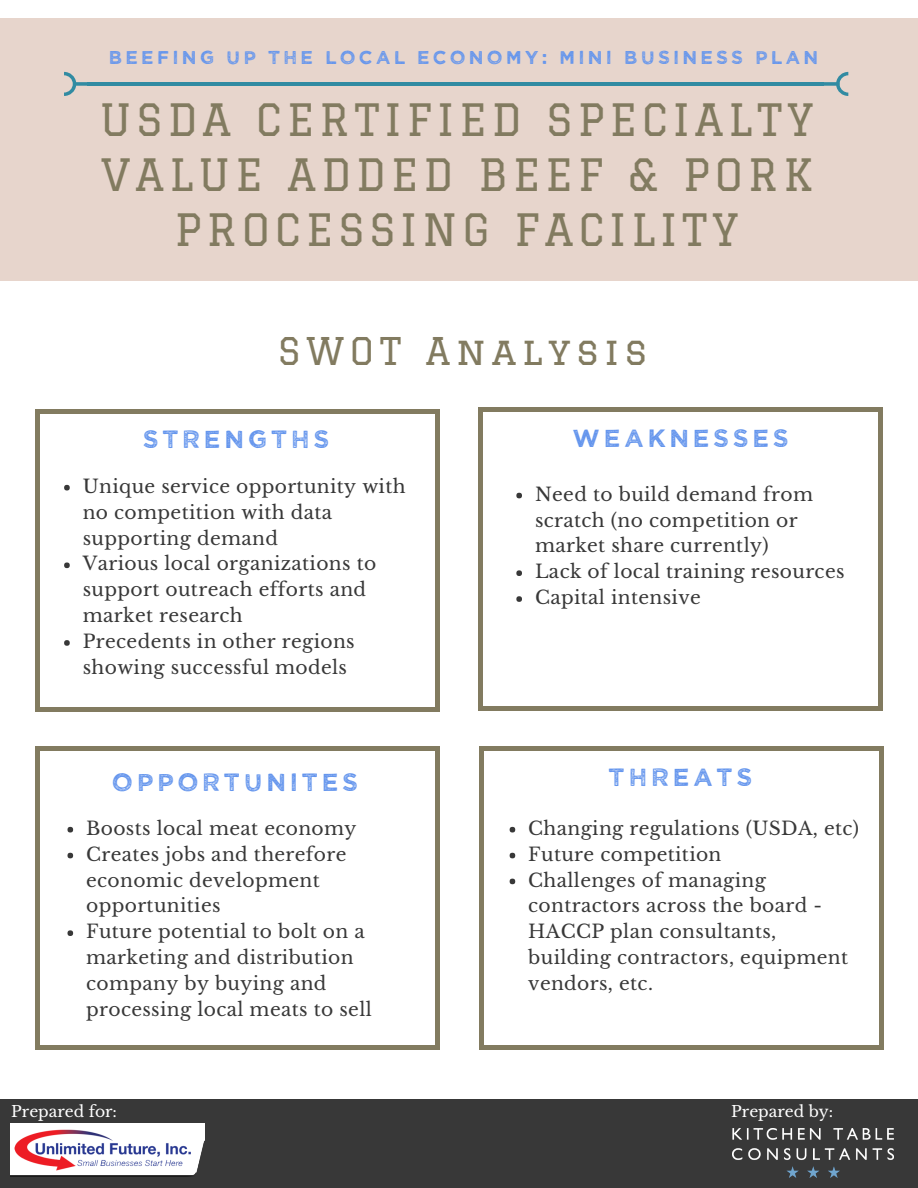
<style>
.page{position:relative;width:918px;height:1188px;background:#fff}
.page>*{position:absolute;margin:0;border:0;box-sizing:border-box;transform-origin:0 0}
.t1{font:43.65px/55.2px "Graduate";letter-spacing:.11em;color:#827b60;text-align:center}
.t2{font:37.35px "Graduate";letter-spacing:.15em;color:#827b60}
.t3{font:24.9px "Wicked Grit";letter-spacing:.15em;color:#6495ed}
.t4{font:18.75px/25.8px "Libre Baskerville";letter-spacing:.02em;color:#383838}
.t5{font:18.75px "Wicked Grit";letter-spacing:.17em;color:#6495ed}
.t6{font:15.6px "Libre Baskerville";color:#fff}
</style>
<div class="page">
<div style="left:0;top:1099px;width:918px;height:89px;background:#383838"></div>
<div style="left:0;top:18px;width:918px;height:262px;background:#e7d5cc"></div>
<hr style="left:88px;top:82px;width:736px;height:4px;background:#318ba2">
<svg style="left:824px;top:72px;width:24px;height:24px"></svg>
<svg style="left:64px;top:72px;width:24px;height:24px"></svg>
<img style="left:732px;top:1128px;width:161px;height:50px">
<img style="left:10px;top:1124px;width:195px;height:53px">
<svg style="left:435px;top:707px;width:5px;height:5px"></svg>
<div style="left:35px;top:413px;width:5px;height:294px;background:#827b60"></div>
<svg style="left:35px;top:707px;width:5px;height:5px"></svg>
<div style="left:435px;top:413px;width:5px;height:294px;background:#827b60"></div>
<div style="left:40px;top:707px;width:395px;height:5px;background:#827b60"></div>
<svg style="left:435px;top:409px;width:5px;height:4px"></svg>
<svg style="left:35px;top:409px;width:5px;height:4px"></svg>
<hr style="left:40px;top:409px;width:395px;height:4px;background:#827b60">
<svg style="left:435px;top:1045px;width:5px;height:4px"></svg>
<div style="left:35px;top:751px;width:5px;height:294px;background:#827b60"></div>
<svg style="left:35px;top:1045px;width:5px;height:4px"></svg>
<div style="left:435px;top:751px;width:5px;height:294px;background:#827b60"></div>
<hr style="left:40px;top:1045px;width:395px;height:4px;background:#827b60">
<svg style="left:435px;top:746px;width:5px;height:5px"></svg>
<svg style="left:35px;top:746px;width:5px;height:5px"></svg>
<div style="left:40px;top:746px;width:395px;height:5px;background:#827b60"></div>
<svg style="left:878px;top:706px;width:5px;height:5px"></svg>
<div style="left:478px;top:412px;width:5px;height:294px;background:#827b60"></div>
<svg style="left:478px;top:706px;width:5px;height:5px"></svg>
<div style="left:878px;top:412px;width:5px;height:294px;background:#827b60"></div>
<div style="left:483px;top:706px;width:395px;height:5px;background:#827b60"></div>
<svg style="left:878px;top:408px;width:5px;height:4px"></svg>
<svg style="left:478px;top:408px;width:5px;height:4px"></svg>
<hr style="left:483px;top:408px;width:395px;height:4px;background:#827b60">
<svg style="left:880px;top:1045px;width:4px;height:4px"></svg>
<hr style="left:480px;top:751px;width:4px;height:294px;background:#827b60">
<svg style="left:480px;top:1045px;width:4px;height:4px"></svg>
<div style="left:879px;top:751px;width:5px;height:294px;background:#827b60"></div>
<hr style="left:484px;top:1045px;width:396px;height:4px;background:#827b60">
<svg style="left:880px;top:746px;width:4px;height:5px"></svg>
<svg style="left:480px;top:746px;width:4px;height:5px"></svg>
<div style="left:484px;top:746px;width:396px;height:5px;background:#827b60"></div>
<svg style="left:64px;top:485px;width:6px;height:5px"></svg>
<svg style="left:64px;top:562px;width:6px;height:6px"></svg>
<svg style="left:64px;top:640px;width:6px;height:6px"></svg>
<svg style="left:516px;top:493px;width:6px;height:5px"></svg>
<svg style="left:516px;top:570px;width:6px;height:6px"></svg>
<svg style="left:516px;top:596px;width:6px;height:6px"></svg>
<svg style="left:68px;top:827px;width:5px;height:5px"></svg>
<svg style="left:68px;top:853px;width:5px;height:5px"></svg>
<svg style="left:68px;top:930px;width:5px;height:6px"></svg>
<svg style="left:510px;top:827px;width:5px;height:5px"></svg>
<svg style="left:510px;top:853px;width:5px;height:5px"></svg>
<svg style="left:510px;top:879px;width:5px;height:5px"></svg>
<p class="t5" style="left:109px;top:47px;width:711px">BEEFING UP THE LOCAL ECONOMY: MINI BUSINESS PLAN</p>
<h1 class="t1" style="left:100px;top:91px;width:716px">USDA CERTIFIED SPECIALTY<br>VALUE ADDED BEEF &amp; PORK<br>PROCESSING FACILITY</h1>
<h2 class="t2" style="left:278px;top:329px;width:371px">SWOT Analysis</h2>
<h3 class="t3" style="left:143px;top:425px;width:188px">STRENGTHS</h3>
<h3 class="t3" style="left:572px;top:423px;width:218px">WEAKNESSES</h3>
<p class="t4" style="left:83px;top:473px;width:324px">Unique service opportunity with no competition with data supporting demand<br>Various local organizations to support outreach efforts and market research<br>Precedents in other regions showing successful models</p>
<p class="t4" style="left:535px;top:481px;width:311px">Need to build demand from scratch (no competition or market share currently)<br>Lack of local training resources<br>Capital intensive</p>
<h3 class="t3" style="left:112px;top:768px;width:248px">OPPORTUNITES</h3>
<h3 class="t3" style="left:609px;top:763px;width:145px">THREATS</h3>
<p class="t4" style="left:86px;top:815px;width:287px">Boosts local meat economy<br>Creates jobs and therefore economic development opportunities<br>Future potential to bolt on a marketing and distribution company by buying and processing local meats to sell</p>
<p class="t4" style="left:528px;top:815px;width:332px">Changing regulations (USDA, etc)<br>Future competition<br>Challenges of managing contractors across the board -<br>HACCP plan consultants, building contractors, equipment vendors, etc.</p>
<p class="t6" style="left:11px;top:1102px;width:107px">Prepared for:</p>
<p class="t6" style="left:731px;top:1102px;width:103px">Prepared by:</p>
</div>
